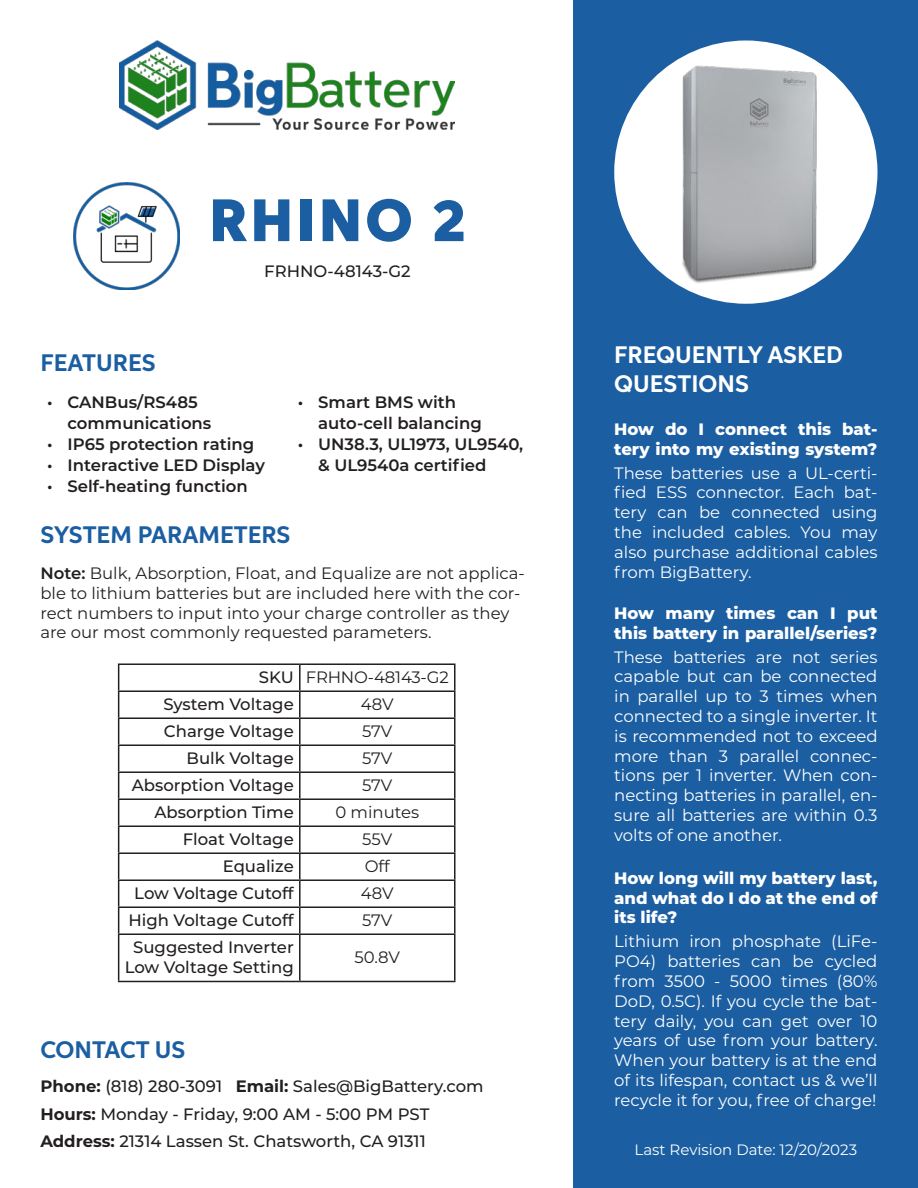
<style>
.page{position:relative;width:918px;height:1188px;background:#fff}
.page>*{position:absolute;margin:0;border:0;box-sizing:border-box;transform-origin:0 0}
.t1{font:900 60px "Aspira";letter-spacing:.05em;color:#1b5ea1}
.t2{font:700 24px "Aspira";color:#1b5ea1}
.t3{font:700 24px/28.8px "Aspira";color:#fff}
.t4{font:16.5px/19.8px "Montserrat";color:#fff;text-align:justify}
.t5{font:500 16.5px/27.9px "Montserrat";color:#231f20}
.t6{font:16.5px/19.8px "Montserrat";color:#231f20}
.t7{font:600 16.5px/21px "Montserrat";color:#231f20}
.t8{font:800 16.5px/19.8px "Montserrat";color:#fff}
.t9{font:15px "Montserrat";color:#fff}
.s1{font-weight:600}
.s2{font-weight:400}
.s3{font-weight:700}
</style>
<div class="page">
<div style="left:574px;top:0;width:344px;height:1188px;background:#1b5ea1"></div>
<div style="left:614px;top:40px;width:264px;height:264px;background:#fff;border-radius:50%"></div>
<img style="left:682px;top:66px;width:136px;height:218px">
<img style="left:119px;top:40px;width:335px;height:89px">
<hr style="left:118px;top:663px;width:182px;height:2px;background:#231f20">
<hr style="left:300px;top:663px;width:156px;height:2px;background:#231f20">
<hr style="left:299px;top:665px;width:2px;height:25px;background:#231f20">
<hr style="left:454px;top:665px;width:2px;height:25px;background:#231f20">
<hr style="left:118px;top:690px;width:182px;height:2px;background:#231f20">
<hr style="left:300px;top:690px;width:156px;height:2px;background:#231f20">
<hr style="left:299px;top:692px;width:2px;height:25px;background:#231f20">
<hr style="left:454px;top:692px;width:2px;height:25px;background:#231f20">
<hr style="left:118px;top:717px;width:182px;height:2px;background:#231f20">
<hr style="left:300px;top:717px;width:156px;height:2px;background:#231f20">
<hr style="left:299px;top:719px;width:2px;height:25px;background:#231f20">
<hr style="left:454px;top:719px;width:2px;height:25px;background:#231f20">
<hr style="left:118px;top:744px;width:182px;height:2px;background:#231f20">
<hr style="left:300px;top:744px;width:156px;height:2px;background:#231f20">
<hr style="left:299px;top:746px;width:2px;height:25px;background:#231f20">
<hr style="left:454px;top:746px;width:2px;height:25px;background:#231f20">
<hr style="left:118px;top:771px;width:182px;height:2px;background:#231f20">
<hr style="left:300px;top:771px;width:156px;height:2px;background:#231f20">
<hr style="left:299px;top:773px;width:2px;height:25px;background:#231f20">
<hr style="left:454px;top:773px;width:2px;height:25px;background:#231f20">
<hr style="left:118px;top:798px;width:182px;height:2px;background:#231f20">
<hr style="left:300px;top:798px;width:156px;height:2px;background:#231f20">
<hr style="left:299px;top:800px;width:2px;height:25px;background:#231f20">
<hr style="left:454px;top:800px;width:2px;height:25px;background:#231f20">
<hr style="left:118px;top:825px;width:182px;height:2px;background:#231f20">
<hr style="left:300px;top:825px;width:156px;height:2px;background:#231f20">
<hr style="left:299px;top:827px;width:2px;height:25px;background:#231f20">
<hr style="left:454px;top:827px;width:2px;height:25px;background:#231f20">
<hr style="left:118px;top:852px;width:182px;height:2px;background:#231f20">
<hr style="left:300px;top:852px;width:156px;height:2px;background:#231f20">
<hr style="left:299px;top:854px;width:2px;height:25px;background:#231f20">
<hr style="left:454px;top:854px;width:2px;height:25px;background:#231f20">
<hr style="left:118px;top:879px;width:182px;height:2px;background:#231f20">
<hr style="left:300px;top:879px;width:156px;height:2px;background:#231f20">
<hr style="left:299px;top:881px;width:2px;height:25px;background:#231f20">
<hr style="left:454px;top:881px;width:2px;height:25px;background:#231f20">
<hr style="left:118px;top:906px;width:182px;height:2px;background:#231f20">
<svg style="left:118px;top:665px;width:1px;height:268px"></svg>
<hr style="left:300px;top:906px;width:156px;height:2px;background:#231f20">
<hr style="left:299px;top:908px;width:2px;height:25px;background:#231f20">
<hr style="left:454px;top:908px;width:2px;height:25px;background:#231f20">
<hr style="left:118px;top:933px;width:182px;height:2px;background:#231f20">
<hr style="left:118px;top:935px;width:1px;height:46px;background:#231f20">
<hr style="left:300px;top:933px;width:156px;height:2px;background:#231f20">
<hr style="left:299px;top:935px;width:2px;height:46px;background:#231f20">
<hr style="left:454px;top:935px;width:2px;height:46px;background:#231f20">
<hr style="left:118px;top:981px;width:182px;height:1px;background:#231f20">
<hr style="left:300px;top:981px;width:156px;height:1px;background:#231f20">
<img style="left:73px;top:182px;width:107px;height:107px">
<h2 class="t2" style="left:40px;top:348px;width:117px">FEATURES</h2>
<h1 class="t1" style="left:209px;top:185px;width:259px">RHINO 2</h1>
<p class="t5" style="left:264px;top:258px;width:148px">FRHNO-48143-G2</p>
<p class="t7" style="left:68px;top:392px;width:145px;text-indent:-20px">• CANBus/RS485 communications</p>
<p class="t7" style="left:47px;top:434px;width:209px">• IP65 protection rating</p>
<p class="t7" style="left:47px;top:455px;width:219px">• Interactive LED Display</p>
<p class="t7" style="left:47px;top:476px;width:202px">• Self-heating function</p>
<p class="t7" style="left:318px;top:392px;width:165px;text-indent:-20px">• Smart BMS with auto-cell balancing</p>
<p class="t7" style="left:318px;top:434px;width:207px;text-indent:-20px">• UN38.3, UL1973, UL9540, &amp; UL9540a certified</p>
<h2 class="t2" style="left:40px;top:520px;width:251px">SYSTEM PARAMETERS</h2>
<p class="t6" style="left:40px;top:564px;width:486px"><span class="s1">Note:</span> Bulk, Absorption, Float, and Equalize are not applica&shy;ble to lithium batteries but are included here with the cor&shy;rect numbers to input into your charge controller as they are our most commonly requested parameters.</p>
<p class="t5" style="left:163px;top:664px;width:287px;line-height:27px;text-indent:95px">SKU <span class="s2">FRHNO-48143-G2<br></span>System Voltage</p>
<p class="t6" style="left:361px;top:695px;width:34px">48V</p>
<p class="t5" style="left:164px;top:718px;width:131px">Charge Voltage</p>
<p class="t6" style="left:362px;top:722px;width:32px">57V</p>
<p class="t5" style="left:187px;top:745px;width:109px">Bulk Voltage</p>
<p class="t6" style="left:362px;top:749px;width:32px">57V</p>
<p class="t5" style="left:132px;top:772px;width:163px">Absorption Voltage</p>
<p class="t6" style="left:362px;top:776px;width:32px">57V</p>
<p class="t5" style="left:155px;top:799px;width:141px">Absorption Time</p>
<p class="t6" style="left:335px;top:803px;width:85px">0 minutes</p>
<p class="t5" style="left:183px;top:826px;width:112px">Float Voltage</p>
<p class="t6" style="left:362px;top:830px;width:32px">55V</p>
<p class="t5" style="left:223px;top:853px;width:72px">Equalize</p>
<p class="t6" style="left:365px;top:857px;width:27px">Off</p>
<p class="t5" style="left:134px;top:880px;width:161px">Low Voltage Cutoff</p>
<p class="t6" style="left:361px;top:884px;width:34px">48V</p>
<p class="t5" style="left:128px;top:907px;width:167px">High Voltage Cutoff</p>
<p class="t6" style="left:362px;top:911px;width:32px">57V</p>
<p class="t5" style="left:125px;top:938px;width:171px;line-height:19.8px;text-align:center">Suggested Inverter<br>Low Voltage Setting</p>
<p class="t6" style="left:355px;top:948px;width:47px">50.8V</p>
<h2 class="t2" style="left:40px;top:1035px;width:146px">CONTACT US</h2>
<p class="t5" style="left:40px;top:1072px;width:445px"><span class="s3">Phone:</span> (818) 280-3091 <span class="s3">Email:</span> Sales@BigBattery.com<br><span class="s3">Hours:</span> Monday - Friday, 9:00 AM - 5:00 PM PST<br><span class="s3">Address:</span> 21314 Lassen St. Chatsworth, CA 91311</p>
<h2 class="t3" style="left:614px;top:340px;width:230px">FREQUENTLY ASKED<br>QUESTIONS</h2>
<p class="t8" style="left:614px;top:420px;width:265px">How do I connect this bat&shy;tery into my existing system?</p>
<p class="t4" style="left:614px;top:463px;width:265px">These batteries use a UL-certi&shy;fied ESS connector. Each bat&shy;tery can be connected using the included cables. You may also purchase additional cables from BigBattery.</p>
<p class="t8" style="left:614px;top:604px;width:265px">How many times can I put this battery in parallel/series?</p>
<p class="t4" style="left:614px;top:647px;width:265px">These batteries are not series capable but can be connected in parallel up to 3 times when connected to a single inverter. It is recommended not to exceed more than 3 parallel connec&shy;tions per 1 inverter. When con&shy;necting batteries in parallel, en&shy;sure all batteries are within 0.3 volts of one another.</p>
<p class="t8" style="left:614px;top:869px;width:265px;text-align:justify">How long will my battery last, and what do I do at the end of its life?</p>
<p class="t4" style="left:614px;top:932px;width:265px">Lithium iron phosphate (LiFe-PO4) batteries can be cycled from 3500 - 5000 times (80% DoD, 0.5C). If you cycle the bat&shy;tery daily, you can get over 10 years of use from your battery.<br>When your battery is at the end of its lifespan, contact us &amp; we’ll recycle it for you, free of charge!</p>
<p class="t9" style="left:635px;top:1142px;width:224px">Last Revision Date: 12/20/2023</p>
</div>
